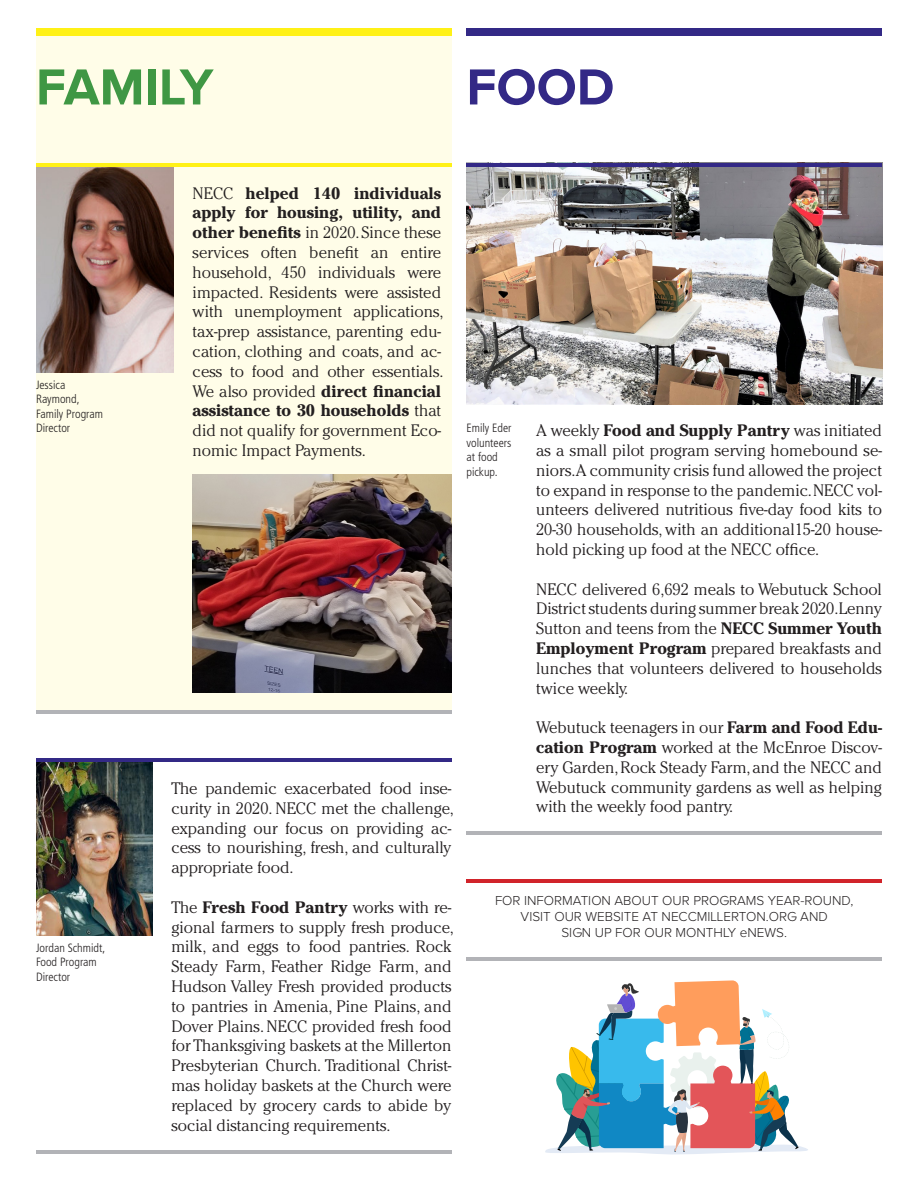
<style>
.page{position:relative;width:918px;height:1188px;background:#fff}
.page>*{position:absolute;margin:0;border:0;box-sizing:border-box;transform-origin:0 0}
.t1{font:700 52.5px "Proxima Nova";color:#3f9744}
.t2{font:700 52.5px "Proxima Nova";color:#332986}
.t3{font:300 16.5px/19.8px "Cheltenham";color:#231f20}
.t4{font:300 13.5px "Proxima Nova A";color:#231f20}
.t5{font:300 condensed 12px/14.4px "Frutiger";color:#231f20}
.s1{font-weight:700}
</style>
<div class="page">
<div style="left:36px;top:36px;width:416px;height:674px;background:#fffde8"></div>
<div style="left:466px;top:29px;width:416px;height:7px;background:#332986"></div>
<hr style="left:466px;top:879px;width:416px;height:4px;background:#d1232a">
<img style="left:193px;top:475px;width:259px;height:218px">
<img style="left:36px;top:166px;width:137px;height:206px">
<hr style="left:36px;top:163px;width:416px;height:3px;background:#fff116">
<div style="left:36px;top:29px;width:416px;height:7px;background:#fff116"></div>
<img style="left:36px;top:762px;width:116px;height:174px">
<hr style="left:36px;top:758px;width:416px;height:4px;background:#332986">
<img style="left:467px;top:166px;width:415px;height:238px">
<hr style="left:466px;top:163px;width:416px;height:3px;background:#332986">
<hr style="left:466px;top:832px;width:416px;height:3px;background:#b2b3b7">
<hr style="left:36px;top:710px;width:416px;height:4px;background:#b2b3b7">
<hr style="left:36px;top:1150px;width:416px;height:4px;background:#b2b3b7">
<hr style="left:466px;top:957px;width:416px;height:4px;background:#b2b3b7">
<svg style="left:545px;top:980px;width:263px;height:175px"></svg>
<p class="t1" style="left:36px;top:57px;width:179px">FAMILY</p>
<p class="t2" style="left:466px;top:57px;width:149px">FOOD</p>
<p class="t5" style="left:36px;top:378px;width:31px">Jessica</p>
<p class="t5" style="left:36px;top:392px;width:45px">Raymond,</p>
<p class="t5" style="left:36px;top:406px;width:68px">Family Program<br>Director</p>
<p class="t5" style="left:36px;top:941px;width:71px">Jordan Schmidt,<br>Food Program<br>Director</p>
<p class="t3" style="left:193px;top:183px;width:252px">NECC <span class="s1">helped 140 individuals apply for housing, utility, and other benefits</span> in 2020. Since these services often benefit an entire household, 450 individuals were impacted. Residents were assisted with unemployment applications, tax-prep assistance, parenting edu&shy;cation, clothing and coats, and ac&shy;cess to food and other essentials.<br>We also provided <span class="s1">direct financial assistance to 30 households</span> that did not qualify for government Eco&shy;nomic Impact Payments.</p>
<p class="t3" style="left:171px;top:778px;width:284px">The pandemic exacerbated food inse&shy;curity in 2020. NECC met the challenge, expanding our focus on providing ac&shy;cess to nourishing, fresh, and culturally appropriate food.</p>
<p class="t3" style="left:171px;top:897px;width:284px">The <span class="s1">Fresh Food Pantry</span> works with re&shy;gional farmers to supply fresh produce, milk, and eggs to food pantries. Rock Steady Farm, Feather Ridge Farm, and Hudson Valley Fresh provided products to pantries in Amenia, Pine Plains, and Dover Plains. NECC provided fresh food for Thanksgiving baskets at the Millerton Presbyterian Church. Traditional Christ&shy;mas holiday baskets at the Church were replaced by grocery cards to abide by social distancing requirements.</p>
<p class="t5" style="left:466px;top:421px;width:47px">Emily Eder volunteers at food pickup.</p>
<p class="t3" style="left:536px;top:421px;width:347px;text-align:justify">A weekly <span class="s1">Food and Supply Pantry</span> was initiated as a small pilot program serving homebound se&shy;niors.A community crisis fund allowed the project to expand in response to the pandemic. NECC vol&shy;unteers delivered nutritious five-day food kits to 20-30 households, with an additional15-20 house&shy;hold picking up food at the NECC office.</p>
<p class="t3" style="left:536px;top:579px;width:347px;text-align:justify">NECC delivered 6,692 meals to Webutuck School District students during summer break 2020.Lenny Sutton and teens from the <span class="s1">NECC Summer Youth Employment Program</span> prepared breakfasts and lunches that volunteers delivered to households twice weekly.</p>
<p class="t3" style="left:536px;top:718px;width:347px;text-align:justify">Webutuck teenagers in our <span class="s1">Farm and Food Edu&shy;cation Program</span> worked at the McEnroe Discov&shy;ery Garden, Rock Steady Farm, and the NECC and Webutuck community gardens as well as helping with the weekly food pantry.</p>
<p class="t4" style="left:495px;top:893px;width:360px">FOR INFORMATION ABOUT OUR PROGRAMS YEAR-ROUND,</p>
<p class="t4" style="left:521px;top:909px;width:309px">VISIT OUR WEBSITE AT NECCMILLERTON.ORG AND</p>
<p class="t4" style="left:561px;top:925px;width:227px">SIGN UP FOR OUR MONTHLY eNEWS.</p>
</div>
